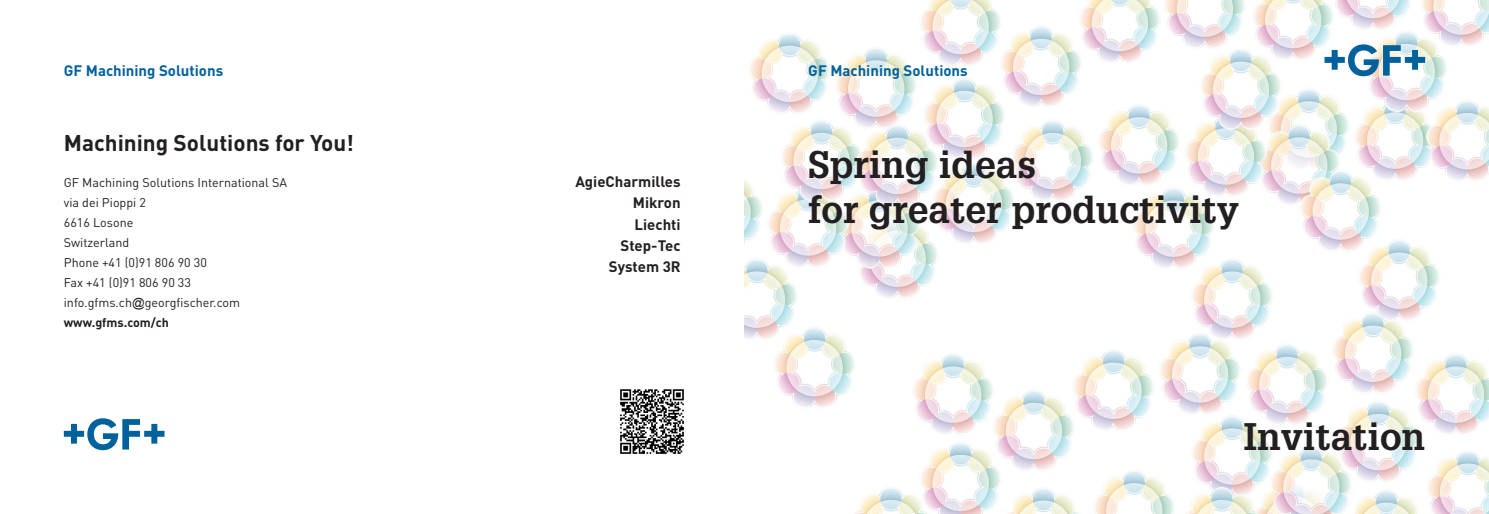
<style>
.page{position:relative;width:1489px;height:514px;background:#fff}
.page>*{position:absolute;margin:0;border:0;box-sizing:border-box;transform-origin:0 0}
.t1{font:700 37.5px "Glypha LT Std";color:#231f20}
.text_9{font:700 22.5px "DIN";color:#231f20}
.text_9-2{font:700 15px "DIN";color:#231f20}
.t2{font:700 15px "DIN";color:#00619c}
.text_10{font:12.5px "DIN";color:#231f20}
.text_10-2{font:700 12.5px "DIN";color:#231f20}
.s1{font-family:"Arial"}
</style>
<div class="page">
<img style="left:744px;top:0;width:744px;height:514px">
<svg style="left:64px;top:418px;width:100px;height:32px"></svg>
<svg style="left:1324px;top:44px;width:100px;height:32px"></svg>
<img style="left:620px;top:389px;width:64px;height:65px">
<p class="t2" style="left:64px;top:61px;width:161px">GF Machining Solutions</p>
<p class="text_9" style="left:64px;top:128px;width:292px">Machining Solutions for You!</p>
<p class="text_10" style="left:64px;top:174px;width:225px">GF Machining Solutions International SA</p>
<p class="text_10" style="left:64px;top:194px;width:84px">via dei Pioppi 2</p>
<p class="text_10" style="left:64px;top:214px;width:71px">6616 Losone</p>
<p class="text_10" style="left:64px;top:234px;width:67px">Switzerland</p>
<p class="text_10" style="left:64px;top:254px;width:145px">Phone +41 (0)91 806 90 30</p>
<p class="text_10" style="left:64px;top:274px;width:129px">Fax +41 (0)91 806 90 33</p>
<p class="text_10" style="left:64px;top:294px;width:178px">info.gfms.ch<span class="s1">@</span>georgfischer.com</p>
<p class="text_10-2" style="left:64px;top:314px;width:107px">www.gfms.com/ch</p>
<p class="text_9-2" style="left:575px;top:172px;width:107px">AgieCharmilles</p>
<p class="text_9-2" style="left:633px;top:193px;width:49px">Mikron</p>
<p class="text_9-2" style="left:634px;top:214px;width:48px">Liechti</p>
<p class="text_9-2" style="left:620px;top:236px;width:62px">Step-Tec</p>
<p class="text_9-2" style="left:609px;top:257px;width:73px">System 3R</p>
<p class="t2" style="left:808px;top:61px;width:161px">GF Machining Solutions</p>
<p class="t1" style="left:808px;top:141px;width:229px">Spring ideas</p>
<p class="t1" style="left:808px;top:186px;width:432px">for greater productivity</p>
<p class="t1" style="left:1243px;top:413px;width:183px">Invitation</p>
</div>
